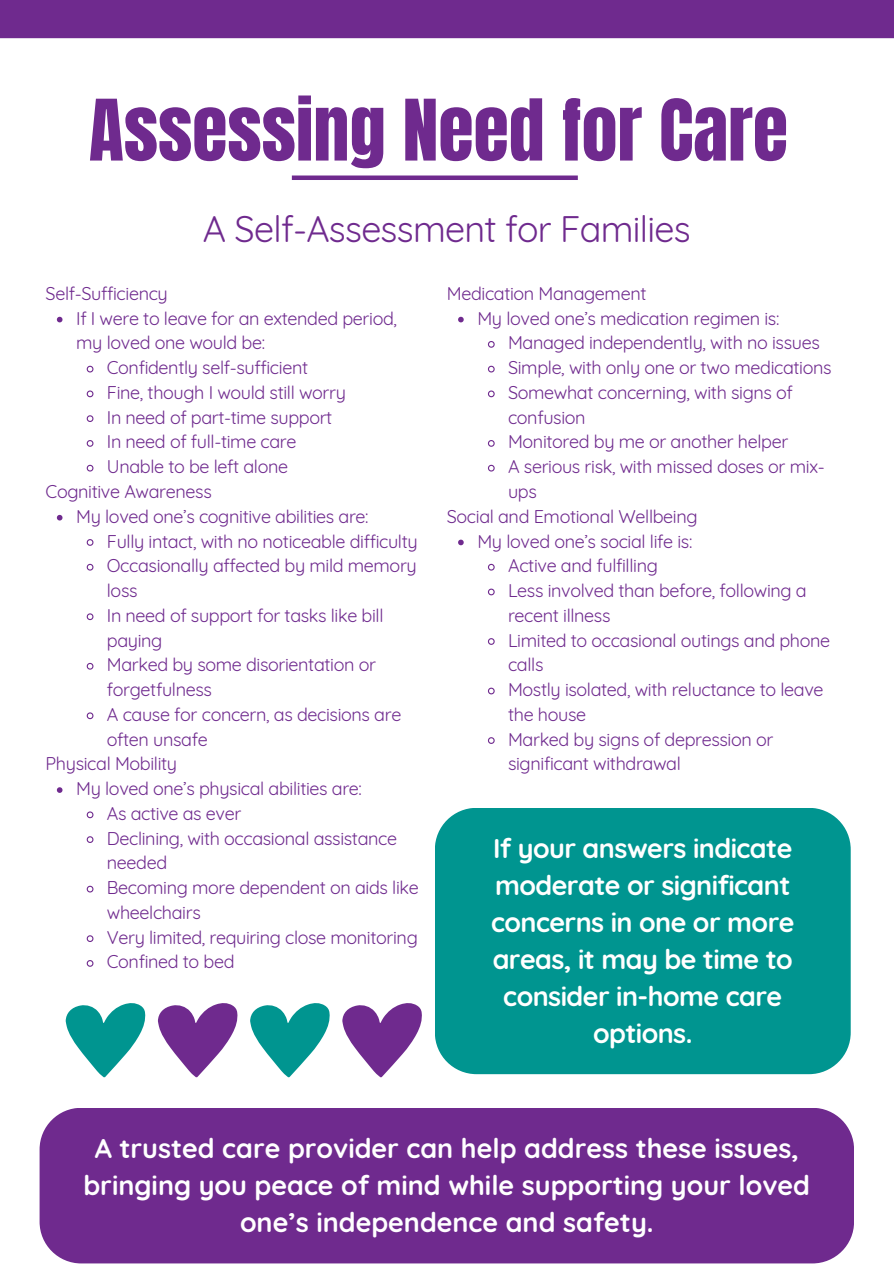
<style>
.page{position:relative;width:894px;height:1264px;background:#fff}
.page>*{position:absolute;margin:0;border:0;box-sizing:border-box;transform-origin:0 0}
.t1{font:72px "Anton";color:#6f2a8e}
.t2{font:36px "Quicksand";letter-spacing:-.02em;color:#6f2a8e}
.t3{font:700 27px/37.2px "Quicksand";color:#fff;text-align:center}
.t4{font:700 27px/37.2px "Quicksand";letter-spacing:-.02em;color:#fff;text-align:center}
.t5{font:18px/24.8px "Quicksand";letter-spacing:-.02em;color:#6f2a8e}
</style>
<div class="page">
<div style="left:0;top:0;width:893px;height:38px;background:#6f2a8e"></div>
<svg style="left:66px;top:1003px;width:80px;height:74px"></svg>
<svg style="left:158px;top:1003px;width:80px;height:74px"></svg>
<svg style="left:250px;top:1003px;width:80px;height:74px"></svg>
<svg style="left:342px;top:1003px;width:80px;height:74px"></svg>
<svg style="left:57px;top:317px;width:5px;height:5px"></svg>
<svg style="left:86px;top:365px;width:8px;height:8px"></svg>
<svg style="left:86px;top:390px;width:8px;height:8px"></svg>
<svg style="left:86px;top:415px;width:8px;height:7px"></svg>
<svg style="left:86px;top:440px;width:8px;height:7px"></svg>
<svg style="left:86px;top:464px;width:8px;height:8px"></svg>
<svg style="left:57px;top:515px;width:5px;height:5px"></svg>
<svg style="left:86px;top:539px;width:8px;height:7px"></svg>
<svg style="left:86px;top:563px;width:8px;height:8px"></svg>
<svg style="left:86px;top:613px;width:8px;height:8px"></svg>
<svg style="left:86px;top:662px;width:8px;height:8px"></svg>
<svg style="left:86px;top:712px;width:8px;height:8px"></svg>
<svg style="left:57px;top:787px;width:5px;height:6px"></svg>
<svg style="left:86px;top:811px;width:8px;height:8px"></svg>
<svg style="left:86px;top:836px;width:8px;height:7px"></svg>
<svg style="left:86px;top:885px;width:8px;height:8px"></svg>
<svg style="left:86px;top:935px;width:8px;height:7px"></svg>
<svg style="left:86px;top:960px;width:8px;height:7px"></svg>
<div style="left:434px;top:807px;width:416px;height:267px;background:#009590;border-radius:42px"></div>
<svg style="left:458px;top:317px;width:5px;height:5px"></svg>
<svg style="left:487px;top:341px;width:8px;height:7px"></svg>
<svg style="left:487px;top:365px;width:8px;height:8px"></svg>
<svg style="left:487px;top:390px;width:8px;height:8px"></svg>
<svg style="left:487px;top:440px;width:8px;height:7px"></svg>
<svg style="left:487px;top:464px;width:8px;height:8px"></svg>
<svg style="left:458px;top:539px;width:5px;height:6px"></svg>
<svg style="left:487px;top:563px;width:8px;height:8px"></svg>
<svg style="left:488px;top:588px;width:7px;height:8px"></svg>
<svg style="left:487px;top:638px;width:8px;height:7px"></svg>
<svg style="left:488px;top:687px;width:7px;height:8px"></svg>
<svg style="left:487px;top:737px;width:8px;height:7px"></svg>
<div style="left:292px;top:175px;width:285px;height:5px;background:#6f2a8e"></div>
<div style="left:40px;top:1107px;width:813px;height:156px;background:#6f2a8e;border-radius:42px"></div>
<p class="t1" style="left:89px;top:79px;width:700px">Assessing Need for Care</p>
<p class="t2" style="left:203px;top:206px;width:489px">A Self-Assessment for Families</p>
<h1 class="t5" style="left:46px;top:281px;width:124px">Self-Sufficiency</h1>
<p class="t5" style="left:76px;top:305px;width:322px">If I were to leave for an extended period, my loved one would be:</p>
<h2 class="t5" style="left:107px;top:355px;width:203px">Confidently self-sufficient</h2>
<p class="t5" style="left:107px;top:380px;width:240px">Fine, though I would still worry</p>
<p class="t5" style="left:107px;top:404px;width:227px">In need of part-time support</p>
<p class="t5" style="left:107px;top:429px;width:191px">In need of full-time care</p>
<p class="t5" style="left:107px;top:454px;width:183px">Unable to be left alone</p>
<p class="t5" style="left:46px;top:479px;width:168px">Cognitive Awareness</p>
<p class="t5" style="left:76px;top:503px;width:294px">My loved one’s cognitive abilities are:</p>
<p class="t5" style="left:107px;top:528px;width:312px">Fully intact, with no noticeable difficulty</p>
<p class="t5" style="left:107px;top:553px;width:311px">Occasionally affected by mild memory loss</p>
<p class="t5" style="left:107px;top:602px;width:278px">In need of support for tasks like bill paying</p>
<p class="t5" style="left:107px;top:652px;width:270px">Marked by some disorientation or forgetfulness</p>
<p class="t5" style="left:107px;top:701px;width:296px">A cause for concern, as decisions are often unsafe</p>
<p class="t5" style="left:46px;top:751px;width:133px">Physical Mobility</p>
<p class="t5" style="left:76px;top:776px;width:287px">My loved one’s physical abilities are:</p>
<p class="t5" style="left:107px;top:800px;width:136px">As active as ever</p>
<p class="t5" style="left:107px;top:825px;width:292px">Declining, with occasional assistance needed</p>
<p class="t5" style="left:107px;top:875px;width:313px">Becoming more dependent on aids like wheelchairs</p>
<p class="t5" style="left:107px;top:924px;width:312px">Very limited, requiring close monitoring</p>
<p class="t5" style="left:107px;top:949px;width:129px">Confined to bed</p>
<p class="t5" style="left:446px;top:281px;width:201px">Medication Management</p>
<p class="t5" style="left:477px;top:305px;width:303px">My loved one’s medication regimen is:</p>
<p class="t5" style="left:508px;top:330px;width:313px">Managed independently, with no issues</p>
<p class="t5" style="left:508px;top:355px;width:325px">Simple, with only one or two medications</p>
<p class="t5" style="left:508px;top:380px;width:286px">Somewhat concerning, with signs of confusion</p>
<p class="t5" style="left:508px;top:429px;width:281px">Monitored by me or another helper</p>
<p class="t5" style="left:508px;top:454px;width:318px">A serious risk, with missed doses or mix&shy;ups</p>
<p class="t5" style="left:446px;top:503px;width:252px">Social and Emotional Wellbeing</p>
<p class="t5" style="left:477px;top:528px;width:216px">My loved one’s social life is:</p>
<p class="t5" style="left:508px;top:553px;width:151px">Active and fulfilling</p>
<p class="t5" style="left:508px;top:578px;width:300px">Less involved than before, following a recent illness</p>
<p class="t5" style="left:508px;top:627px;width:323px">Limited to occasional outings and phone calls</p>
<p class="t5" style="left:508px;top:677px;width:317px">Mostly isolated, with reluctance to leave the house</p>
<p class="t5" style="left:508px;top:726px;width:267px">Marked by signs of depression or significant withdrawal</p>
<p class="t4" style="left:491px;top:829px;width:305px">If your answers indicate moderate or significant concerns in one or more areas, it may be time to consider in-home care options.</p>
<p class="t3" style="left:83px;top:1129px;width:728px">A trusted care provider can help address these issues, bringing you peace of mind while supporting your loved one’s independence and safety.</p>
</div>
